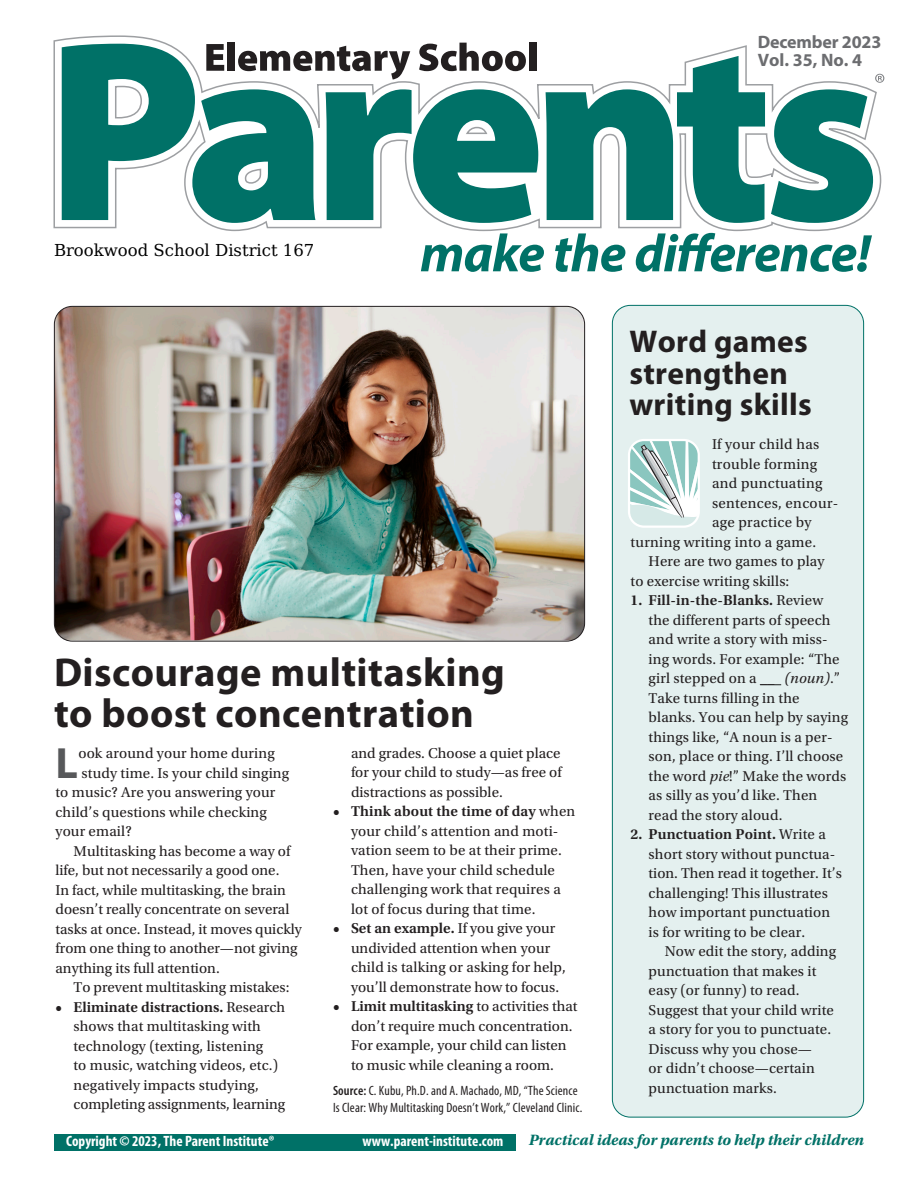
<style>
.page{position:relative;width:918px;height:1188px;background:#fff}
.page>*{position:absolute;margin:0;border:0;box-sizing:border-box;transform-origin:0 0}
.t1{font:700 43.95px "Myriad Pro";color:#57585a}
.t2{font:700 40.5px/40.5px "Myriad Pro";letter-spacing:.01em;color:#231f20}
.t3{font:700 31.5px/31.5px "Myriad Pro";letter-spacing:.01em;color:#231f20}
.t4{font:700 18px/18px "Myriad Pro";letter-spacing:-.01em;color:#6c6d70}
.t5{font:16.5px "DejaVu Math Te X Gyre";color:#000}
.t6{font:italic 700 15.75px "Utopia Std";color:#007167}
.t7{font:15px/19.5px "Utopia Std";letter-spacing:.01em;color:#231f20}
.t8{font:700 condensed 15px "Myriad Pro";color:#fff}
.t9{font:condensed 13.5px/16.5px "Myriad Pro";letter-spacing:.01em;color:#231f20}
.s1{font-weight:600}
.s2{font-style:italic}
</style>
<div class="page">
<div style="left:612px;top:305px;width:252px;height:812px;background:#e4f0ef;border-radius:18px"></div>
<svg style="left:53px;top:35px;width:829px;height:197px"></svg>
<svg style="left:771px;top:89px;width:102px;height:134px"></svg>
<svg style="left:421px;top:233px;width:123px;height:39px"></svg>
<svg style="left:555px;top:233px;width:70px;height:39px"></svg>
<svg style="left:636px;top:233px;width:236px;height:39px"></svg>
<svg style="left:62px;top:43px;width:476px;height:180px"></svg>
<div style="left:529px;top:43px;width:7px;height:28px;background:#231f20"></div>
<svg style="left:875px;top:74px;width:9px;height:9px"></svg>
<svg style="left:628px;top:439px;width:72px;height:88px"></svg>
<div style="left:54px;top:1134px;width:462px;height:16px;background:#007167"></div>
<img style="left:54px;top:306px;width:531px;height:334px">
<svg style="left:760px;top:684px;width:21px;height:1px"></svg>
<p class="t4" style="left:758px;top:32px;width:125px">December 2023<br>Vol. 35, No. 4</p>
<p class="t5" style="left:54px;top:243px;width:262px">Brookwood School District 167</p>
<h2 class="t2" style="left:54px;top:651px;width:452px">Discourage multitasking to boost concentration</h2>
<h1 class="t1" style="left:56px;top:734px;width:24px">L</h1>
<p class="t7" style="left:78px;top:744px;width:198px">ook around your home during</p>
<p class="t7" style="left:351px;top:744px;width:212px;text-align:justify">and grades. Choose a quiet place for your child to study—as free of distractions as possible.</p>
<p class="t7" style="left:351px;top:802px;width:226px;text-indent:-18px"><span class="s1">• Think about the time of day</span> when your child’s attention and moti&shy;vation seem to be at their prime.<br>Then, have your child schedule challenging work that requires a lot of focus during that time.</p>
<p class="t7" style="left:351px;top:919px;width:216px;text-indent:-18px"><span class="s1">• Set an example.</span> If you give your undivided attention when your child is talking or asking for help, you’ll demonstrate how to focus.</p>
<p class="t7" style="left:351px;top:997px;width:228px;text-indent:-18px"><span class="s1">• Limit multitasking</span> to activities that don’t require much concentration.<br>For example, your child can listen to music while cleaning a room.</p>
<p class="t9" style="left:333px;top:1083px;width:251px"><span class="s1">Source:</span> C. Kubu, Ph.D. and A. Machado, MD, “The Science<br>Is Clear: Why Multitasking Doesn’t Work,” Cleveland Clinic.</p>
<p class="t7" style="left:82px;top:763px;width:209px">study time. Is your child singing</p>
<p class="t7" style="left:55px;top:783px;width:221px">to music? Are you answering your</p>
<p class="t7" style="left:55px;top:802px;width:213px">child’s questions while checking</p>
<p class="t7" style="left:55px;top:822px;width:78px">your email?</p>
<p class="t7" style="left:74px;top:841px;width:218px">Multitasking has become a way of</p>
<p class="t7" style="left:56px;top:861px;width:225px">life, but not necessarily a good one.</p>
<p class="t7" style="left:56px;top:880px;width:232px">In fact, while multitasking, the brain</p>
<p class="t7" style="left:56px;top:900px;width:235px">doesn’t really concentrate on several</p>
<p class="t7" style="left:56px;top:919px;width:248px">tasks at once. Instead, it moves quickly</p>
<p class="t7" style="left:56px;top:939px;width:244px">from one thing to another—not giving</p>
<p class="t7" style="left:56px;top:958px;width:166px">anything its full attention.</p>
<p class="t7" style="left:74px;top:978px;width:218px">To prevent multitasking mistakes:</p>
<p class="t7" style="left:74px;top:997px;width:213px;text-indent:-18px"><span class="s1">• Eliminate distractions.</span> Research shows that multitasking with technology (texting, listening<br>to music, watching videos, etc.) negatively impacts studying, completing assignments, learning</p>
<h3 class="t3" style="left:629px;top:325px;width:184px">Word games strengthen writing skills</h3>
<p class="t7" style="left:712px;top:435px;width:109px">If your child has</p>
<p class="t7" style="left:712px;top:454px;width:107px">trouble forming</p>
<p class="t7" style="left:712px;top:474px;width:112px">and punctuating</p>
<p class="t7" style="left:712px;top:493px;width:128px">sentences, encour-</p>
<p class="t7" style="left:712px;top:513px;width:101px">age practice by</p>
<p class="t7" style="left:631px;top:532px;width:187px">turning writing into a game.</p>
<p class="t7" style="left:649px;top:552px;width:177px">Here are two games to play</p>
<p class="t7" style="left:631px;top:571px;width:160px">to exercise writing skills:</p>
<p class="t7" style="left:649px;top:591px;width:201px;text-indent:-18px"><span class="s1">1. Fill-in-the-Blanks.</span> Review<br>the different parts of speech and write a story with miss&shy;ing words. For example: “The girl stepped on a <span class="s2">__ (noun)</span>.”<br>Take turns filling in the blanks. You can help by saying things like, “A noun is a per&shy;son, place or thing. I’ll choose the word <span class="s2">pie</span>!” Make the words as silly as you’d like. Then read the story aloud.</p>
<p class="t7" style="left:649px;top:825px;width:195px;text-indent:-18px"><span class="s1">2. Punctuation Point.</span> Write a short story without punctua&shy;tion. Then read it together. It’s challenging! This illustrates how important punctuation is for writing to be clear.</p>
<p class="t7" style="left:649px;top:942px;width:189px;text-indent:16px">Now edit the story, adding punctuation that makes it easy (or funny) to read.<br>Suggest that your child write a story for you to punctuate.<br>Discuss why you chose—<br>or didn’t choose—certain punctuation marks.</p>
<p class="t8" style="left:66px;top:1132px;width:210px">Copyright © 2023, The Parent Institute®</p>
<p class="t8" style="left:363px;top:1132px;width:142px">www.parent-institute.com</p>
<p class="t6" style="left:529px;top:1131px;width:337px">Practical ideas for parents to help their children</p>
</div>
